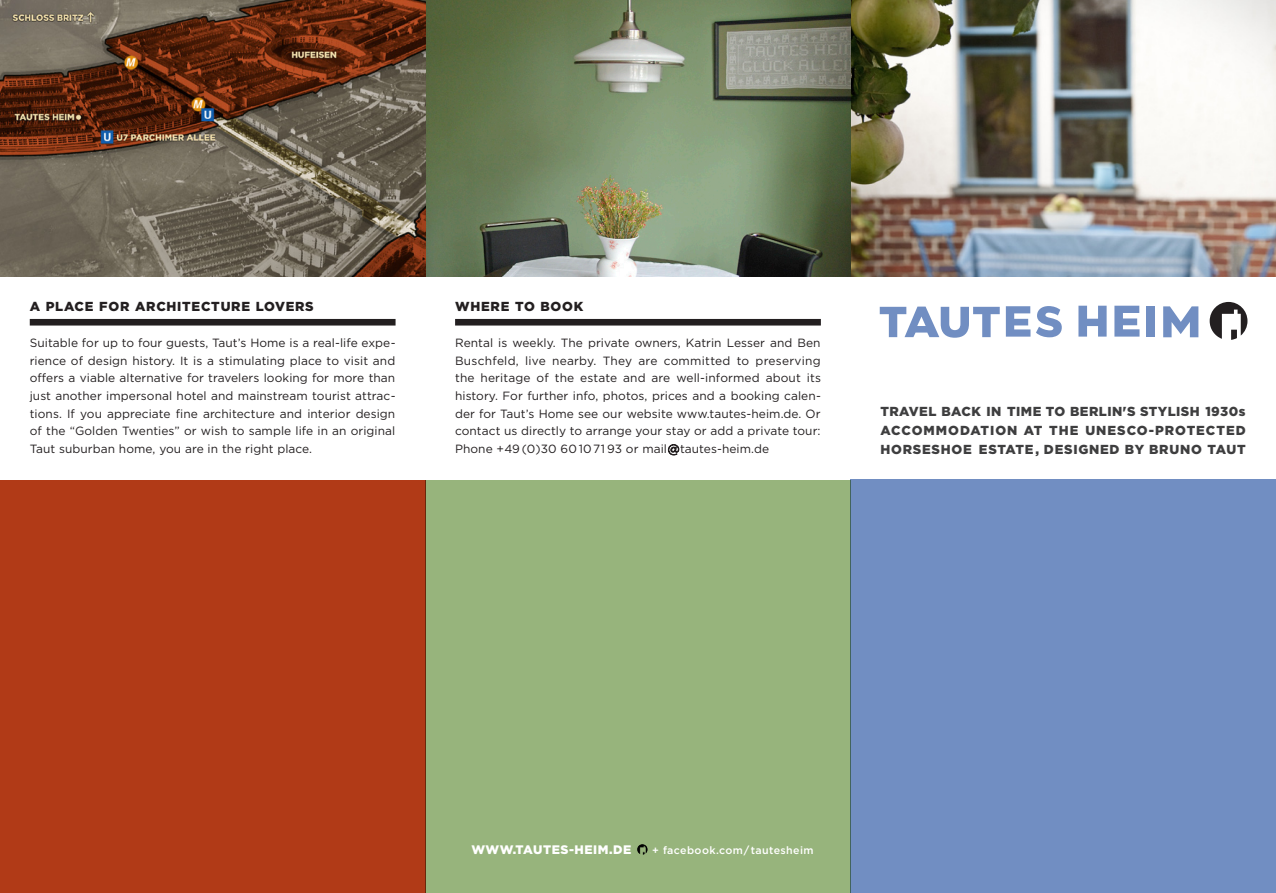
<style>
.page{position:relative;width:1276px;height:893px;background:#fff}
.page>*{position:absolute;margin:0;border:0;box-sizing:border-box;transform-origin:0 0}
.Untertitel_Cover{font:900 13.05px/18.8px "Gotham";letter-spacing:.055em;color:#3e3e3f;text-align:justify}
.Untertitel_Underlin{font:900 13.05px "Gotham";letter-spacing:.055em;color:#231f20}
.Untertitel_Cover-2{font:900 12.3px "Gotham";letter-spacing:.04em;color:#fff}
.Fließtext{font:11.85px/17.7px "Gotham";letter-spacing:.005em;color:#231f20;text-align:justify}
.Fließtext-2{font:500 10.65px "Gotham";letter-spacing:.035em;color:#fff}
</style>
<div class="page">
<div style="left:850px;top:480px;width:426px;height:413px;background:#718ec2"></div>
<div style="left:0;top:480px;width:425px;height:413px;background:#b13a17"></div>
<div style="left:425px;top:480px;width:425px;height:413px;background:#97b47c"></div>
<svg style="left:1209px;top:302px;width:38px;height:38px"></svg>
<svg style="left:879px;top:307px;width:120px;height:31px"></svg>
<svg style="left:1036px;top:306px;width:25px;height:31px"></svg>
<svg style="left:1006px;top:306px;width:24px;height:31px"></svg>
<svg style="left:1078px;top:306px;width:28px;height:31px"></svg>
<svg style="left:1114px;top:306px;width:25px;height:31px"></svg>
<div style="left:1146px;top:306px;width:9px;height:31px;background:#718ec2"></div>
<svg style="left:1163px;top:306px;width:35px;height:31px"></svg>
<div style="left:30px;top:319px;width:365px;height:7px;background:#231f20"></div>
<div style="left:455px;top:319px;width:366px;height:7px;background:#231f20"></div>
<svg style="left:667px;top:444px;width:12px;height:12px"></svg>
<svg style="left:637px;top:844px;width:11px;height:11px"></svg>
<img style="left:425px;top:0;width:851px;height:277px">
<img style="left:0;top:0;width:425px;height:277px">
<p class="Untertitel_Underlin" style="left:30px;top:299px;width:285px">A PLACE FOR ARCHITECTURE LOVERS</p>
<p class="Fließtext" style="left:30px;top:334px;width:367px">Suitable for up to four guests, Taut’s Home is a real-life expe&shy;rience of design history. It is a stimulating place to visit and offers a viable alternative for travelers looking for more than just another impersonal hotel and mainstream tourist attrac&shy;tions. If you appreciate fine architecture and interior design of the “Golden Twenties” or wish to sample life in an original Taut suburban home, you are in the right place.</p>
<p class="Untertitel_Underlin" style="left:455px;top:299px;width:130px">WHERE TO BOOK</p>
<p class="Fließtext" style="left:455px;top:334px;width:367px">Rental is weekly. The private owners, Katrin Lesser and Ben Buschfeld, live nearby. They are committed to preserving the heritage of the estate and are well-informed about its history. For further info, photos, prices and a booking calen&shy;der for Taut’s Home see our website www.tautes-heim.de. Or contact us directly to arrange your stay or add a private tour:<br>Phone +49 (0)30 60 1071 93 or mail@tautes-heim.de</p>
<p class="Untertitel_Cover" style="left:880px;top:402px;width:367px">TRAVEL BACK IN TIME TO BERLIN'S STYLISH 1930s ACCOMMODATION AT THE UNESCO-PROTECTED HORSESHOE ESTATE, DESIGNED BY BRUNO TAUT</p>
<p class="Untertitel_Cover-2" style="left:471px;top:843px;width:161px">WWW.TAUTES-HEIM.DE</p>
<p class="Fließtext-2" style="left:652px;top:844px;width:163px">+ facebook.com/tautesheim</p>
</div>
